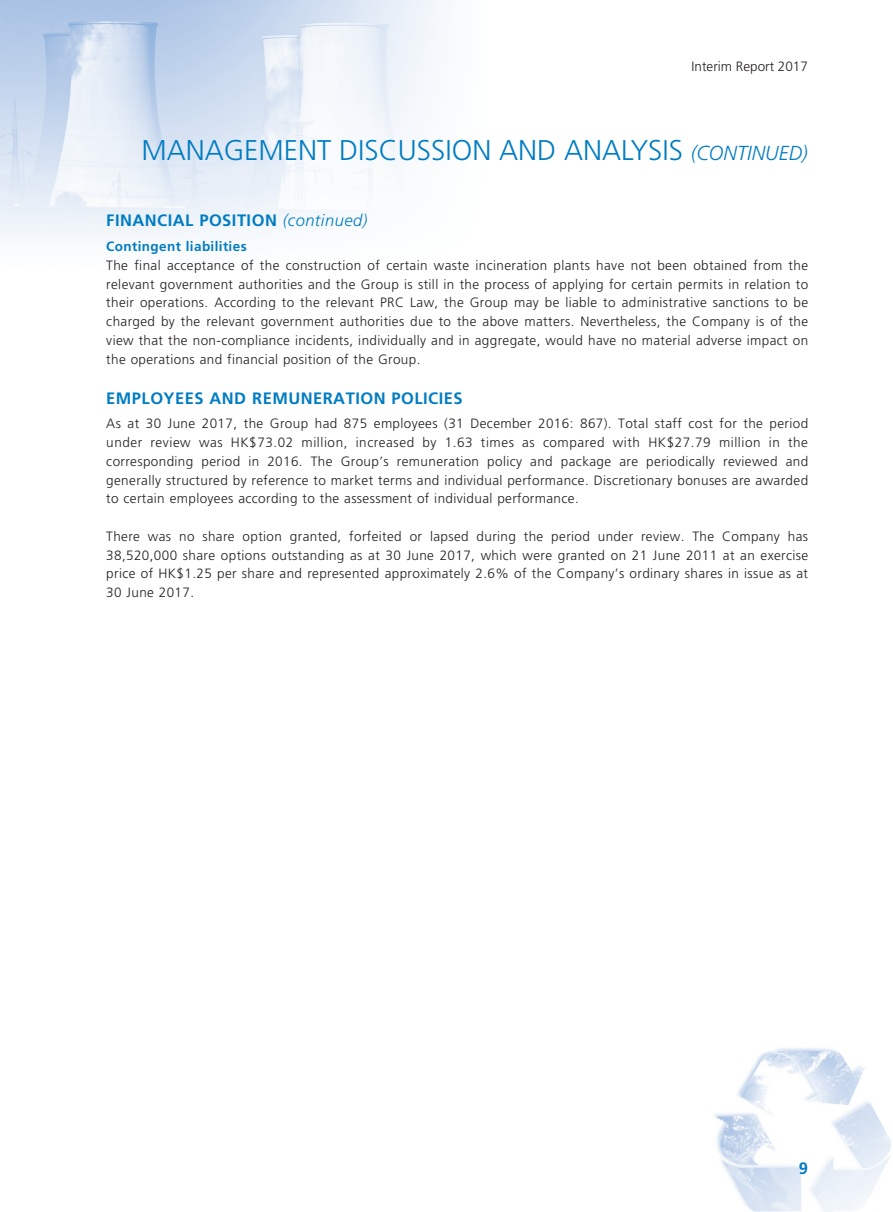
<style>
.page{position:relative;width:893px;height:1212px;background:#fff}
.page>*{position:absolute;margin:0;border:0;box-sizing:border-box;transform-origin:0 0}
.t1{font:300 28.5px "Frutiger LT Std";color:#007cc2}
.t2{font:700 16.5px "Frutiger LT Std";letter-spacing:.03em;color:#007cc2}
.t3{font:300 13.5px/18.8px "Frutiger LT Std";letter-spacing:.03em;color:#231f20;text-align:justify}
.t4{font:700 13.5px "Frutiger LT Std";letter-spacing:.03em;color:#007cc2}
.t5{font:300 13.5px "Frutiger LT Std";color:#231f20}
.s1{font-style:italic;font-size:20.25px}
.s2{font-weight:300;font-style:italic}
</style>
<div class="page">
<img style="left:0;top:0;width:891px;height:1212px">
<p class="t5" style="left:692px;top:58px;width:118px">Interim Report 2017</p>
<h1 class="t1" style="left:141px;top:134px;width:668px">MANAGEMENT DISCUSSION AND ANALYSIS <span class="s1">(CONTINUED)</span></h1>
<p class="t2" style="left:106px;top:211px;width:262px">FINANCIAL POSITION <span class="s2">(continued)</span></p>
<p class="t4" style="left:106px;top:238px;width:142px">Contingent liabilities</p>
<p class="t3" style="left:106px;top:256px;width:703px">The final acceptance of the construction of certain waste incineration plants have not been obtained from the relevant government authorities and the Group is still in the process of applying for certain permits in relation to their operations. According to the relevant PRC Law, the Group may be liable to administrative sanctions to be charged by the relevant government authorities due to the above matters. Nevertheless, the Company is of the view that the non-compliance incidents, individually and in aggregate, would have no material adverse impact on the operations and financial position of the Group.</p>
<p class="t2" style="left:106px;top:388px;width:358px">EMPLOYEES AND REMUNERATION POLICIES</p>
<p class="t3" style="left:106px;top:414px;width:703px">As at 30 June 2017, the Group had 875 employees (31 December 2016: 867). Total staff cost for the period under review was HK$73.02 million, increased by 1.63 times as compared with HK$27.79 million in the corresponding period in 2016. The Group’s remuneration policy and package are periodically reviewed and generally structured by reference to market terms and individual performance. Discretionary bonuses are awarded to certain employees according to the assessment of individual performance.</p>
<p class="t3" style="left:106px;top:527px;width:703px">There was no share option granted, forfeited or lapsed during the period under review. The Company has 38,520,000 share options outstanding as at 30 June 2017, which were granted on 21 June 2011 at an exercise price of HK$1.25 per share and represented approximately 2.6% of the Company’s ordinary shares in issue as at 30 June 2017.</p>
<p class="t2" style="left:799px;top:1159px;width:11px">9</p>
</div>
